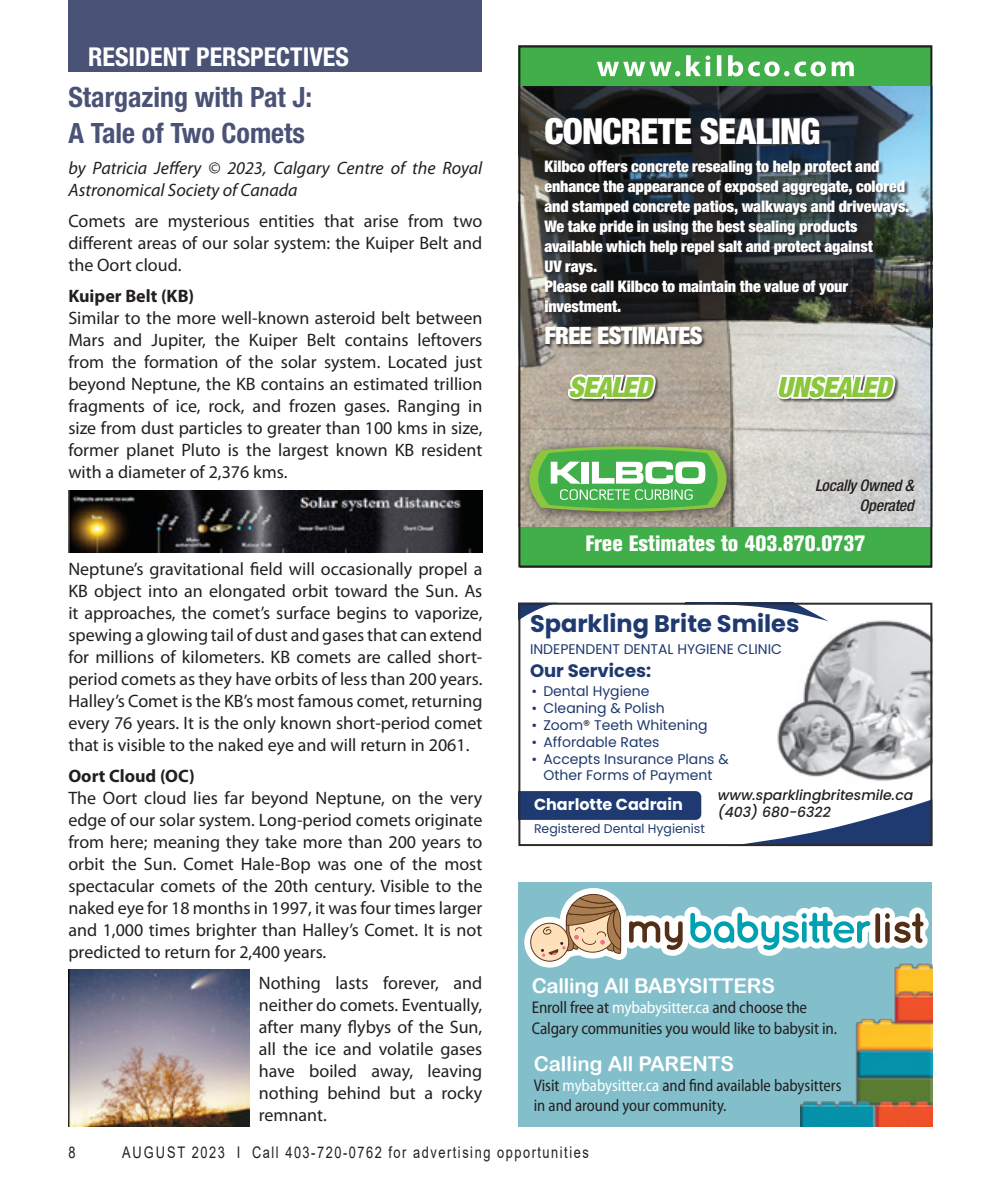
<style>
.page{position:relative;width:990px;height:1188px;background:#fff}
.page>*{position:absolute;margin:0;border:0;box-sizing:border-box;transform-origin:0 0}
.t1{font:900 condensed 36px "Helvetica Neue LT Std";letter-spacing:-.025em;color:#fff}
.In_Around_title{font:700 condensed 28px/36px "Helvetica Neue LT Std";color:#4a5376}
.t2{font:italic 900 condensed 28px "Helvetica Neue LT Std";letter-spacing:-.025em;color:#8bc63e}
.t3{font:700 condensed 26px "Helvetica Neue LT Std";color:#fff}
.t4{font:700 24px "Poppins";color:#1e3a70}
.t5{font:900 condensed 24px "Helvetica Neue LT Std";letter-spacing:-.02em;color:#fff}
.t6{font:22px "Akzidenz Grotesk BQ X Bd Cnd Alt";color:#fff}
.t7{font:20.4px "Arial Rounded MT Bold";letter-spacing:-.01em;color:#fff}
.Body_text{font:18px/22px "Myriad Pro";color:#231f20;text-align:justify}
.Body_text-2{font:italic 18px/22px "Myriad Pro";color:#231f20}
.Subhead{font:700 18px "Myriad Pro";color:#231f20}
.t8{font:700 18px "Poppins";color:#1e3a70}
.t9{font:semi-condensed 17px/20.4px "Myriad Pro";letter-spacing:-.01em;color:#231f20}
.t10{font:semi-condensed 17px/20.4px "Myriad Pro";letter-spacing:-.01em;color:#231f20;scale:.94 1}
.t11{font:900 condensed 16px/20px "Helvetica Neue LT Std";letter-spacing:-.005em;color:#fff}
.t12{font:16px "Arial";letter-spacing:.12em;color:#231f20;scale:.8 1}
.t13{font:italic 500 condensed 16px/20px "Helvetica Neue LT Std";letter-spacing:-.01em;color:#231f20;text-align:right}
.t14{font:700 16px "Poppins";color:#fff}
.t15{font:14px/16.8px "Poppins";color:#1e3a70;text-align:center}
.t16{font:italic 500 14px/16.8px "Poppins";color:#231f20}
.t17{font:12.4px "Poppins";color:#1e3a70}
.s1{color:#231f20}
.s2{color:#fff}
</style>
<div class="page">
<div style="left:518px;top:882px;width:414px;height:244px;background:#82bfcb"></div>
<svg style="left:524px;top:888px;width:404px;height:80px"></svg>
<img style="left:801px;top:953px;width:131px;height:173px">
<div style="left:68px;top:0;width:414px;height:72px;background:#4a5376"></div>
<img style="left:68px;top:490px;width:414px;height:62px">
<img style="left:68px;top:969px;width:182px;height:157px">
<div style="left:518px;top:46px;width:414px;height:40px;background:#40ae49"></div>
<div style="left:520px;top:527px;width:412px;height:41px;background:#40ae49"></div>
<img style="left:521px;top:86px;width:408px;height:441px">
<svg style="left:597px;top:55px;width:257px;height:21px"></svg>
<div style="left:518px;top:46px;width:414px;height:522px;border:2px solid #231f20"></div>
<div style="left:520px;top:437px;width:218px;height:88px;background:#231f20;opacity:.75"></div>
<svg style="left:525px;top:445px;width:206px;height:68px;background:#7aba70"></svg>
<div style="left:544px;top:117px;width:369px;height:231px;background:#231f20;opacity:.75"></div>
<div style="left:568px;top:375px;width:92px;height:28px;background:#231f20;opacity:.75"></div>
<svg style="left:567px;top:359px;width:92px;height:43px"></svg>
<svg style="left:775px;top:266px;width:124px;height:260px;background:#b1b1ad"></svg>
<svg style="left:521px;top:606px;width:26px;height:13px"></svg>
<img style="left:777px;top:620px;width:152px;height:161px">
<svg style="left:521px;top:791px;width:180px;height:29px;background:#203b71"></svg>
<svg style="left:751px;top:800px;width:178px;height:43px"></svg>
<svg style="left:750px;top:606px;width:79px;height:16px"></svg>
<div style="left:518px;top:603px;width:414px;height:243px;border:2px solid #2e2b2c"></div>
<p class="t3" style="left:88px;top:41px;width:262px">RESIDENT PERSPECTIVES</p>
<p class="In_Around_title" style="left:68px;top:79px;width:245px">Stargazing with Pat J:<br>A Tale of Two Comets</p>
<p class="Body_text-2" style="left:68px;top:157px;width:415px">by Patricia Jeffery © 2023, Calgary Centre of the Royal<br>Astronomical Society of Canada</p>
<p class="Body_text" style="left:68px;top:210px;width:415px">Comets are mysterious entities that arise from two different areas of our solar system: the Kuiper Belt and the Oort cloud.</p>
<p class="Subhead" style="left:68px;top:284px;width:127px">Kuiper Belt (KB)</p>
<p class="Body_text" style="left:68px;top:307px;width:416px">Similar to the more well-known asteroid belt between Mars and Jupiter, the Kuiper Belt contains leftovers from the formation of the solar system. Located just beyond Neptune, the KB contains an estimated trillion fragments of ice, rock, and frozen gases. Ranging in size from dust particles to greater than 100 kms in size, former planet Pluto is the largest known KB resident with a diameter of 2,376 kms.</p>
<p class="Body_text" style="left:68px;top:558px;width:416px">Neptune’s gravitational field will occasionally propel a KB object into an elongated orbit toward the Sun. As it approaches, the comet’s surface begins to vaporize, spewing a glowing tail of dust and gases that can extend for millions of kilometers. KB comets are called short&shy;period comets as they have orbits of less than 200 years.<br>Halley’s Comet is the KB’s most famous comet, returning every 76 years. It is the only known short-period comet that is visible to the naked eye and will return in 2061.</p>
<p class="Subhead" style="left:68px;top:764px;width:128px">Oort Cloud (OC)</p>
<p class="Body_text" style="left:68px;top:787px;width:416px">The Oort cloud lies far beyond Neptune, on the very edge of our solar system. Long-period comets originate from here; meaning they take more than 200 years to orbit the Sun. Comet Hale-Bop was one of the most spectacular comets of the 20th century. Visible to the naked eye for 18 months in 1997, it was four times larger and 1,000 times brighter than Halley’s Comet. It is not predicted to return for 2,400 years.</p>
<p class="Body_text" style="left:259px;top:972px;width:225px">Nothing lasts forever, and neither do comets. Eventually, after many flybys of the Sun, all the ice and volatile gases have boiled away, leaving nothing behind but a rocky remnant.</p>
<p class="t1" style="left:544px;top:109px;width:278px">CONCRETE SEALING</p>
<p class="t11" style="left:544px;top:156px;width:367px">Kilbco offers concrete resealing to help protect and enhance the appearance of exposed aggregate, colored and stamped concrete patios, walkways and driveways.<br>We take pride in using the best sealing products available which help repel salt and protect against<br>UV rays.<br>Please call Kilbco to maintain the value of your investment.</p>
<p class="t5" style="left:544px;top:321px;width:160px">FREE ESTIMATES</p>
<p class="t2" style="left:568px;top:370px;width:85px">SEALED</p>
<p class="t2" style="left:777px;top:370px;width:116px">UNSEALED</p>
<p class="t13" style="left:815px;top:476px;width:100px">Locally Owned &amp;<br>Operated</p>
<p class="t6" style="left:585px;top:531px;width:282px">Free Estimates to 403.870.0737</p>
<p class="t4" style="left:530px;top:610px;width:271px">Sparkling Brite Smiles</p>
<p class="t8" style="left:530px;top:661px;width:123px">Our Services:</p>
<p class="t15" style="left:530px;top:640px;width:253px">INDEPENDENT DENTAL HYGIENE CLINIC</p>
<p class="t15" style="left:532px;top:683px;width:119px">• Dental Hygiene</p>
<p class="t15" style="left:532px;top:700px;width:135px">• Cleaning &amp; Polish</p>
<p class="t15" style="left:532px;top:717px;width:178px">• Zoom<span class="s1">®</span> Teeth Whitening</p>
<p class="t15" style="left:532px;top:734px;width:130px">• Affordable Rates</p>
<p class="t15" style="left:532px;top:750px;width:199px">• Accepts Insurance Plans &amp;<br>Other Forms of Payment</p>
<p class="t14" style="left:534px;top:795px;width:150px">Charlotte Cadrain</p>
<p class="t16" style="left:718px;top:787px;width:197px">www.sparklingbritesmile.ca (403) 680-6322</p>
<p class="t17" style="left:534px;top:822px;width:173px">Registered Dental Hygienist</p>
<p class="t7" style="left:532px;top:974px;width:245px">Calling All BABYSITTERS</p>
<p class="t9" style="left:532px;top:998px;width:307px">Enroll free at <span class="s2">mybabysitter.ca</span> and choose the<br>Calgary communities you would like to babysit in.</p>
<p class="t7" style="left:534px;top:1051px;width:202px">Calling All PARENTS</p>
<p class="t10" style="left:534px;top:1076px;width:329px">Visit <span class="s2">mybabysitter.ca</span> and find available babysitters in and around your community.</p>
<p class="t12" style="left:68px;top:1141px;width:10px">8</p>
<p class="t12" style="left:122px;top:1141px;width:585px">AUGUST 2023 I Call 403-720-0762 for advertising opportunities</p>
</div>
